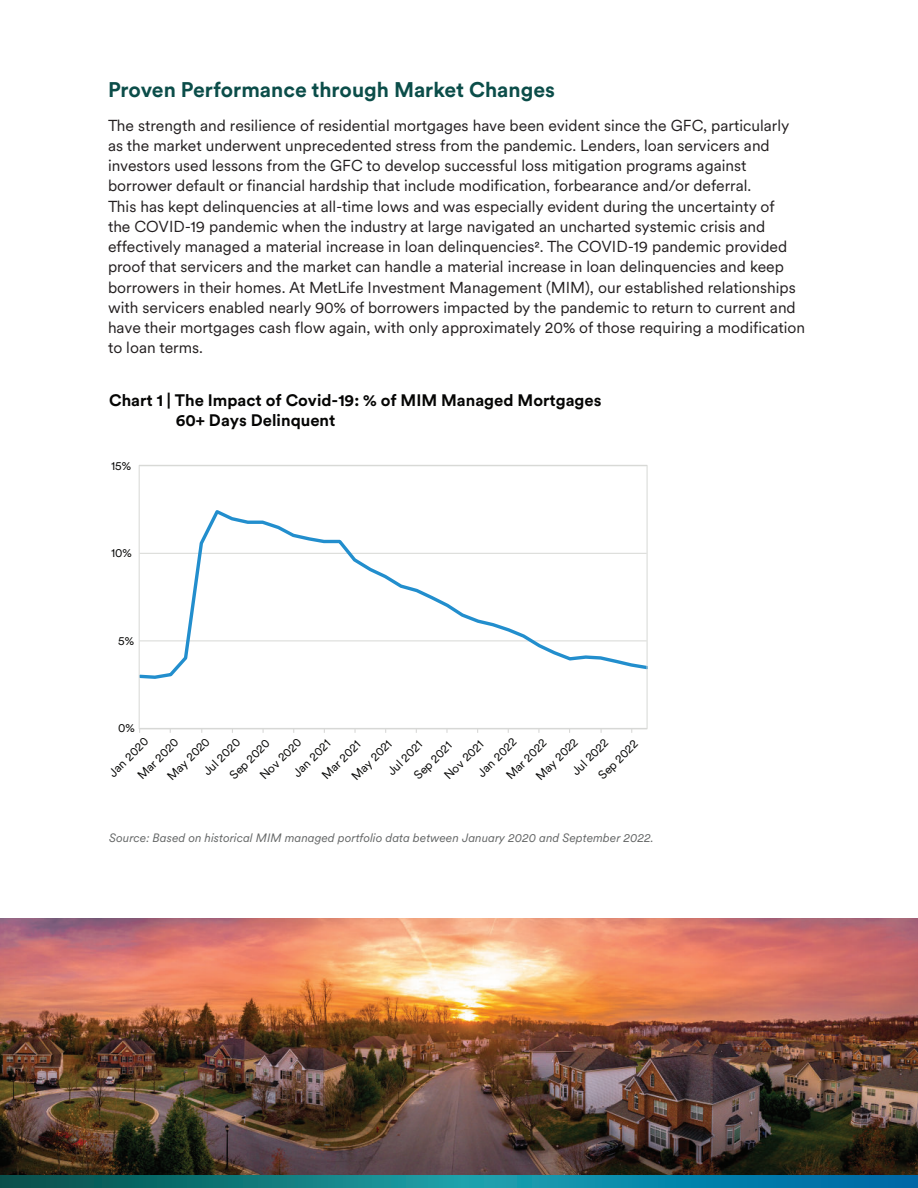
<style>
.page{position:relative;width:918px;height:1188px;background:#fff}
.page>*{position:absolute;margin:0;border:0;box-sizing:border-box;transform-origin:0 0}
.t1{font:700 21px "Met Life Circular";color:#0b4d49}
.t2{font:700 16.5px/19.8px "Met Life Circular";color:#050504}
.t3{font:15.75px/20.2px "Met Life Circular";color:#231f20}
.t4{font:12px "Met Life Circular";color:#050504}
.t5{font:italic 12px "Met Life Circular";color:#646666}
</style>
<div class="page">
<svg style="left:0;top:1174px;width:918px;height:14px;background:#0f7788"></svg>
<svg style="left:141px;top:510px;width:504px;height:169px"></svg>
<div style="left:139px;top:465px;width:508px;height:264px;border:1px solid #d7d8d5"></div>
<img style="left:0;top:918px;width:918px;height:256px">
<h1 class="t1" style="left:108px;top:81px;width:449px">Proven Performance through Market Changes</h1>
<p class="t3" style="left:108px;top:116px;width:699px">The strength and resilience of residential mortgages have been evident since the GFC, particularly as the market underwent unprecedented stress from the pandemic. Lenders, loan servicers and investors used lessons from the GFC to develop successful loss mitigation programs against borrower default or financial hardship that include modification, forbearance and/or deferral.<br>This has kept delinquencies at all-time lows and was especially evident during the uncertainty of<br>the COVID-19 pandemic when the industry at large navigated an uncharted systemic crisis and effectively managed a material increase in loan delinquencies2. The COVID-19 pandemic provided proof that servicers and the market can handle a material increase in loan delinquencies and keep borrowers in their homes. At MetLife Investment Management (MIM), our established relationships with servicers enabled nearly 90% of borrowers impacted by the pandemic to return to current and have their mortgages cash flow again, with only approximately 20% of those requiring a modification to loan terms.</p>
<p class="t2" style="left:176px;top:391px;width:427px;text-indent:-66px">Chart 1 | The Impact of Covid-19: % of MIM Managed Mortgages<br>60+ Days Delinquent</p>
<p class="t4" style="left:111px;top:461px;width:21px">15%</p>
<p class="t4" style="left:111px;top:549px;width:22px">10%</p>
<p class="t4" style="left:118px;top:636px;width:17px">5%</p>
<p class="t4" style="left:118px;top:724px;width:18px">0%</p>
<p class="t4" style="left:108px;top:772px;width:52px;rotate:-45deg">Jan 2020</p>
<p class="t4" style="left:166px;top:775px;width:56px;rotate:-45deg">May 2020</p>
<p class="t4" style="left:476px;top:772px;width:51px;rotate:-45deg">Jan 2022</p>
<p class="t4" style="left:259px;top:774px;width:55px;rotate:-45deg">Nov 2020</p>
<p class="t4" style="left:202px;top:770px;width:48px;rotate:-45deg">Jul 2020</p>
<p class="t4" style="left:535px;top:775px;width:55px;rotate:-45deg">May 2022</p>
<p class="t4" style="left:136px;top:774px;width:54px;rotate:-45deg">Mar 2020</p>
<p class="t4" style="left:571px;top:770px;width:47px;rotate:-45deg">Jul 2022</p>
<p class="t4" style="left:505px;top:774px;width:53px;rotate:-45deg">Mar 2022</p>
<p class="t4" style="left:228px;top:774px;width:53px;rotate:-45deg">Sep 2020</p>
<p class="t4" style="left:597px;top:774px;width:52px;rotate:-45deg">Sep 2022</p>
<p class="t4" style="left:292px;top:772px;width:49px;rotate:-45deg">Jan 2021</p>
<p class="t4" style="left:350px;top:775px;width:53px;rotate:-45deg">May 2021</p>
<p class="t4" style="left:443px;top:774px;width:51px;rotate:-45deg">Nov 2021</p>
<p class="t4" style="left:386px;top:770px;width:45px;rotate:-45deg">Jul 2021</p>
<p class="t4" style="left:321px;top:774px;width:51px;rotate:-45deg">Mar 2021</p>
<p class="t4" style="left:413px;top:774px;width:49px;rotate:-45deg">Sep 2021</p>
<p class="t5" style="left:109px;top:833px;width:546px">Source: Based on historical MIM managed portfolio data between January 2020 and September 2022.</p>
</div>
